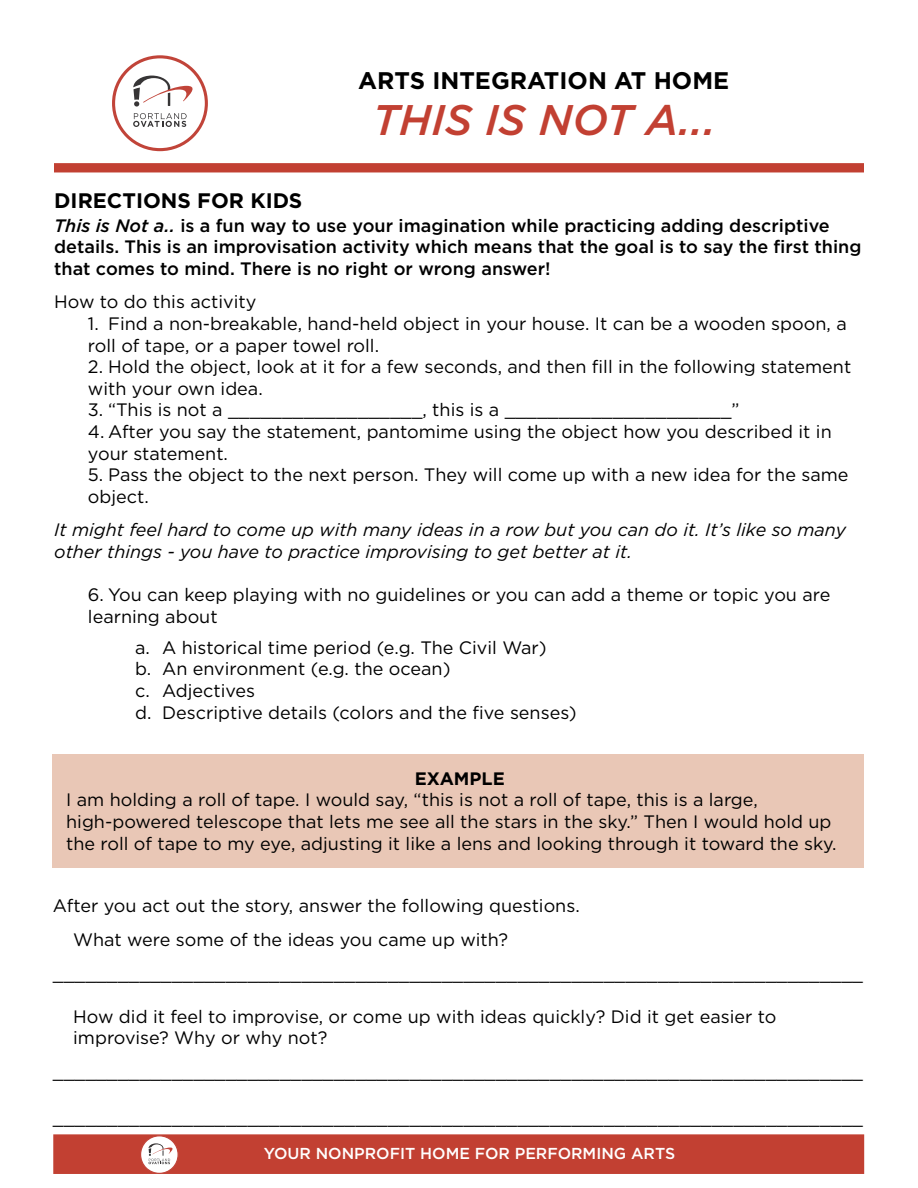
<style>
.page{position:relative;width:918px;height:1188px;background:#fff}
.page>*{position:absolute;margin:0;border:0;box-sizing:border-box;transform-origin:0 0}
.t1{font:italic 500 42.75px "Gotham";color:#c24032}
.t2{font:700 24px "Gotham";color:#000}
.t3{font:700 21px "Gotham";color:#000}
.t4{font:18px/21.6px "Gotham";color:#000}
.t5{font:500 18px/21.6px "Gotham";color:#000}
.t6{font:italic 18px/21.6px "Gotham";color:#000}
.t7{font:700 18px "Gotham";color:#000}
.t8{font:500 15.9px "Gotham";color:#fff}
.s1{font-style:italic}
</style>
<div class="page">
<div style="left:53px;top:1134px;width:811px;height:40px;background:#c24032"></div>
<svg style="left:140px;top:1135px;width:39px;height:39px"></svg>
<svg style="left:112px;top:55px;width:96px;height:96px"></svg>
<div style="left:54px;top:163px;width:810px;height:9px;background:#c24032"></div>
<div style="left:53px;top:754px;width:811px;height:114px;background:#e9c7b6"></div>
<h2 class="t2" style="left:358px;top:67px;width:372px">ARTS INTEGRATION AT HOME</h2>
<h1 class="t1" style="left:373px;top:96px;width:345px">THIS IS NOT A...</h1>
<p class="t3" style="left:54px;top:188px;width:250px">DIRECTIONS FOR KIDS</p>
<p class="t5" style="left:54px;top:214px;width:809px"><span class="s1">This is Not a..</span> is a fun way to use your imagination while practicing adding descriptive details. This is an improvisation activity which means that the goal is to say the first thing that comes to mind. There is no right or wrong answer!</p>
<p class="t4" style="left:54px;top:291px;width:204px">How to do this activity</p>
<p class="t4" style="left:88px;top:312px;width:760px">1. Find a non-breakable, hand-held object in your house. It can be a wooden spoon, a roll of tape, or a paper towel roll.</p>
<p class="t4" style="left:88px;top:356px;width:765px">2. Hold the object, look at it for a few seconds, and then fill in the following statement with your own idea.</p>
<p class="t4" style="left:88px;top:399px;width:653px">3. “This is not a __________________, this is a _____________________”</p>
<p class="t4" style="left:88px;top:420px;width:745px">4. After you say the statement, pantomime using the object how you described it in your statement.</p>
<p class="t4" style="left:88px;top:464px;width:762px">5. Pass the object to the next person. They will come up with a new idea for the same object.</p>
<p class="t6" style="left:54px;top:519px;width:793px">It might feel hard to come up with many ideas in a row but you can do it. It’s like so many other things - you have to practice improvising to get better at it.</p>
<p class="t4" style="left:88px;top:584px;width:744px">6. You can keep playing with no guidelines or you can add a theme or topic you are learning about</p>
<p class="t4" style="left:135px;top:636px;width:443px">a. A historical time period (e.g. The Civil War)<br>b. An environment (e.g. the ocean)<br>c. Adjectives<br>d. Descriptive details (colors and the five senses)</p>
<p class="t7" style="left:415px;top:768px;width:91px">EXAMPLE</p>
<p class="t4" style="left:66px;top:789px;width:772px">I am holding a roll of tape. I would say, “this is not a roll of tape, this is a large, high-powered telescope that lets me see all the stars in the sky.” Then I would hold up the roll of tape to my eye, adjusting it like a lens and looking through it toward the sky.</p>
<p class="t4" style="left:53px;top:895px;width:528px">After you act out the story, answer the following questions.</p>
<p class="t4" style="left:73px;top:928px;width:436px">What were some of the ideas you came up with?</p>
<p class="t4" style="left:53px;top:962px;width:811px">___________________________________________________________________________</p>
<p class="t4" style="left:73px;top:1005px;width:705px">How did it feel to improvise, or come up with ideas quickly? Did it get easier to improvise? Why or why not?</p>
<p class="t4" style="left:53px;top:1060px;width:811px">___________________________________________________________________________</p>
<p class="t4" style="left:53px;top:1106px;width:811px">___________________________________________________________________________</p>
<p class="t8" style="left:264px;top:1145px;width:413px">YOUR NONPROFIT HOME FOR PERFORMING ARTS</p>
</div>
